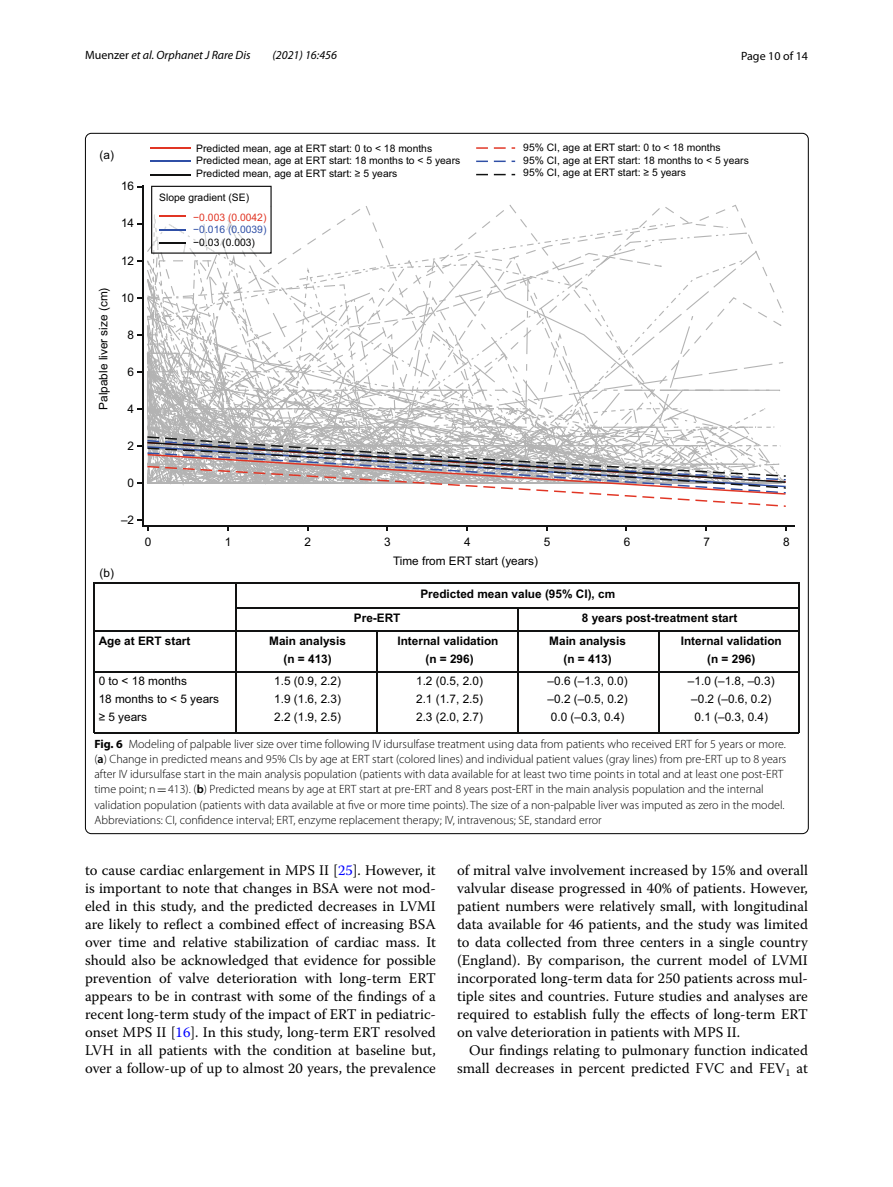
<style>
.page{position:relative;width:893px;height:1187px;background:#fff}
.page>*{position:absolute;margin:0;border:0;box-sizing:border-box;transform-origin:0 0}
.t1{font:14.7px/18px "Warnock Pro";color:#000;text-align:justify}
.t2{font:300 12px/15px "Myriad Pro";color:#000}
.t3{font:italic 12px "Myriad Pro";color:#000}
.t4{font:12px "Myriad Pro";color:#000}
.t5{font:11.85px/17.7px "Arial MT7";color:#000;text-align:justify}
.t6{font:11.85px/17.7px "Arial Bold MT6";color:#000;text-align:center}
.t7{font:11.7px "Arial MT7";color:#000}
.t8{font:10.35px/12.5px "Arial MT7";color:#000}
.t9{font:10.35px "Arial MT7";color:#e13524}
.t10{font:10.35px "Arial MT7";color:#2f4fa6}
.s1{font-style:normal}
.s2{font-weight:700}
.s3{font-weight:600}
.s4{font-family:"MTSY";font-weight:400}
.s5{color:#00f}
</style>
<div class="page">
<hr style="left:142px;top:186px;width:2px;height:340px;background:#111212">
<hr style="left:142px;top:525px;width:652px;height:1px;background:#111212">
<svg style="left:137px;top:519px;width:12px;height:12px"></svg>
<svg style="left:494px;top:174px;width:12px;height:1px"></svg>
<svg style="left:476px;top:174px;width:12px;height:1px"></svg>
<hr style="left:151px;top:174px;width:40px;height:1px;background:#111212">
<svg style="left:494px;top:160px;width:12px;height:2px"></svg>
<svg style="left:476px;top:160px;width:12px;height:2px"></svg>
<hr style="left:151px;top:160px;width:40px;height:2px;background:#2f4fa6">
<svg style="left:494px;top:147px;width:12px;height:2px"></svg>
<svg style="left:476px;top:147px;width:12px;height:2px"></svg>
<hr style="left:151px;top:147px;width:40px;height:2px;background:#e13524">
<hr style="left:94px;top:732px;width:705px;height:1px;background:#111212">
<hr style="left:94px;top:671px;width:705px;height:1px;background:#111212">
<hr style="left:94px;top:630px;width:705px;height:1px;background:#111212">
<hr style="left:236px;top:607px;width:563px;height:2px;background:#111212">
<hr style="left:94px;top:582px;width:705px;height:1px;background:#111212">
<hr style="left:236px;top:582px;width:1px;height:150px;background:#111212">
<hr style="left:94px;top:582px;width:1px;height:150px;background:#111212">
<hr style="left:376px;top:630px;width:2px;height:102px;background:#111212">
<hr style="left:517px;top:608px;width:1px;height:124px;background:#111212">
<hr style="left:658px;top:630px;width:1px;height:102px;background:#111212">
<hr style="left:799px;top:582px;width:1px;height:150px;background:#111212">
<svg style="left:137px;top:186px;width:649px;height:321px"></svg>
<p class="t3" style="left:85px;top:48px;width:167px"><span class="s1">Muenzer</span> et al. Orphanet J Rare Dis</p>
<p class="t3" style="left:272px;top:48px;width:66px">(2021) 16:456</p>
<p class="t4" style="left:741px;top:48px;width:68px">Page 10 of 14</p>
<p class="t5" style="left:100px;top:146px;width:16px">(a)</p>
<p class="t8" style="left:196px;top:142px;width:266px">Predicted mean, age at ERT start: 0 to &lt; 18 months<br>Predicted mean, age at ERT start: 18 months to &lt; 5 years<br>Predicted mean, age at ERT start: ≥ 5 years</p>
<p class="t8" style="left:523px;top:141px;width:227px">95% CI, age at ERT start: 0 to &lt; 18 months<br>95% CI, age at ERT start: 18 months to &lt; 5 years<br>95% CI, age at ERT start: ≥ 5 years</p>
<p class="t7" style="left:96px;top:409px;width:124px;rotate:-90deg">Palpable liver size (cm)</p>
<p class="t5" style="left:121px;top:177px;width:15px">16</p>
<p class="t5" style="left:121px;top:214px;width:15px">14</p>
<p class="t5" style="left:121px;top:251px;width:15px">12</p>
<p class="t5" style="left:121px;top:289px;width:15px">10</p>
<p class="t5" style="left:128px;top:326px;width:8px">8</p>
<p class="t5" style="left:128px;top:363px;width:8px">6</p>
<p class="t5" style="left:128px;top:400px;width:8px">4</p>
<p class="t5" style="left:128px;top:437px;width:8px">2</p>
<p class="t5" style="left:128px;top:474px;width:8px">0</p>
<p class="t5" style="left:121px;top:511px;width:15px">–2</p>
<p class="t5" style="left:100px;top:564px;width:16px">(b)</p>
<p class="t8" style="left:159px;top:191px;width:91px">Slope gradient (SE)</p>
<p class="t9" style="left:193px;top:211px;width:75px">−0.003 (0.0042)</p>
<p class="t10" style="left:193px;top:223px;width:75px">−0.016 (0.0039)</p>
<p class="t8" style="left:193px;top:236px;width:63px">−0.03 (0.003)</p>
<p class="t5" style="left:145px;top:533px;width:8px">0</p>
<p class="t5" style="left:225px;top:533px;width:8px">1</p>
<p class="t5" style="left:305px;top:533px;width:8px">2</p>
<p class="t5" style="left:384px;top:533px;width:8px">3</p>
<p class="t5" style="left:464px;top:533px;width:8px">4</p>
<p class="t5" style="left:544px;top:533px;width:8px">5</p>
<p class="t5" style="left:624px;top:533px;width:8px">6</p>
<p class="t5" style="left:703px;top:533px;width:8px">7</p>
<p class="t5" style="left:393px;top:552px;width:146px">Time from ERT start (years)</p>
<p class="t5" style="left:783px;top:533px;width:8px">8</p>
<p class="t6" style="left:99px;top:632px;width:93px">Age at ERT start</p>
<p class="t5" style="left:99px;top:672px;width:122px;text-align:left">0 to &lt; 18 months<br>18 months to &lt; 5 years ≥ 5 years</p>
<p class="t6" style="left:269px;top:632px;width:78px">Main analysis (n = 413)</p>
<p class="t5" style="left:274px;top:672px;width:68px">1.5 (0.9, 2.2)<br>1.9 (1.6, 2.3)<br>2.2 (1.9, 2.5)</p>
<p class="t6" style="left:420px;top:585px;width:196px">Predicted mean value (95% CI), cm</p>
<p class="t6" style="left:397px;top:632px;width:103px">Internal validation (n = 296)</p>
<p class="t5" style="left:416px;top:672px;width:68px">1.2 (0.5, 2.0)<br>2.1 (1.7, 2.5)<br>2.3 (2.0, 2.7)</p>
<p class="t6" style="left:354px;top:609px;width:48px">Pre-ERT</p>
<p class="t6" style="left:582px;top:609px;width:157px">8 years post-treatment start</p>
<p class="t6" style="left:549px;top:632px;width:78px">Main analysis (n = 413)</p>
<p class="t5" style="left:548px;top:672px;width:82px">–0.6 (–1.3, 0.0) –0.2 (–0.5, 0.2)<br>0.0 (–0.3, 0.4)</p>
<p class="t6" style="left:681px;top:632px;width:103px">Internal validation (n = 296)</p>
<p class="t5" style="left:688px;top:672px;width:88px;text-align:left">–1.0 (–1.8, –0.3) –0.2 (–0.6, 0.2)<br>0.1 (–0.3, 0.4)</p>
<p class="t2" style="left:94px;top:737px;width:693px"><span class="s2">Fig. 6</span> Modeling of palpable liver size over time following IV idursulfase treatment using data from patients who received ERT for 5 years or more. (<span class="s3">a</span>) Change in predicted means and 95% CIs by age at ERT start (colored lines) and individual patient values (gray lines) from pre-ERT up to 8 years after IV idursulfase start in the main analysis population (patients with data available for at least two time points in total and at least one post-ERT time point; n<span class="s4">=</span>413). (<span class="s3">b</span>) Predicted means by age at ERT start at pre-ERT and 8 years post-ERT in the main analysis population and the internal validation population (patients with data available at five or more time points). The size of a non-palpable liver was imputed as zero in the model.<br>Abbreviations: CI, confidence interval; ERT, enzyme replacement therapy; IV, intravenous; SE, standard error</p>
<p class="t1" style="left:85px;top:860px;width:352px">to cause cardiac enlargement in MPS II [<span class="s5">25</span>]. However, it is important to note that changes in BSA were not mod&shy;eled in this study, and the predicted decreases in LVMI are likely to reflect a combined effect of increasing BSA over time and relative stabilization of cardiac mass. It should also be acknowledged that evidence for possible prevention of valve deterioration with long-term ERT appears to be in contrast with some of the findings of a recent long-term study of the impact of ERT in pediatric&shy;onset MPS II [<span class="s5">16</span>]. In this study, long-term ERT resolved LVH in all patients with the condition at baseline but, over a follow-up of up to almost 20 years, the prevalence</p>
<p class="t1" style="left:457px;top:860px;width:352px">of mitral valve involvement increased by 15% and overall valvular disease progressed in 40% of patients. However, patient numbers were relatively small, with longitudinal data available for 46 patients, and the study was limited to data collected from three centers in a single country (England). By comparison, the current model of LVMI incorporated long-term data for 250 patients across mul&shy;tiple sites and countries. Future studies and analyses are required to establish fully the effects of long-term ERT on valve deterioration in patients with MPS II.</p>
<p class="t1" style="left:457px;top:1040px;width:352px;text-align:right">Our findings relating to pulmonary function indicated small decreases in percent predicted FVC and FEV<sub>1</sub> at</p>
</div>
